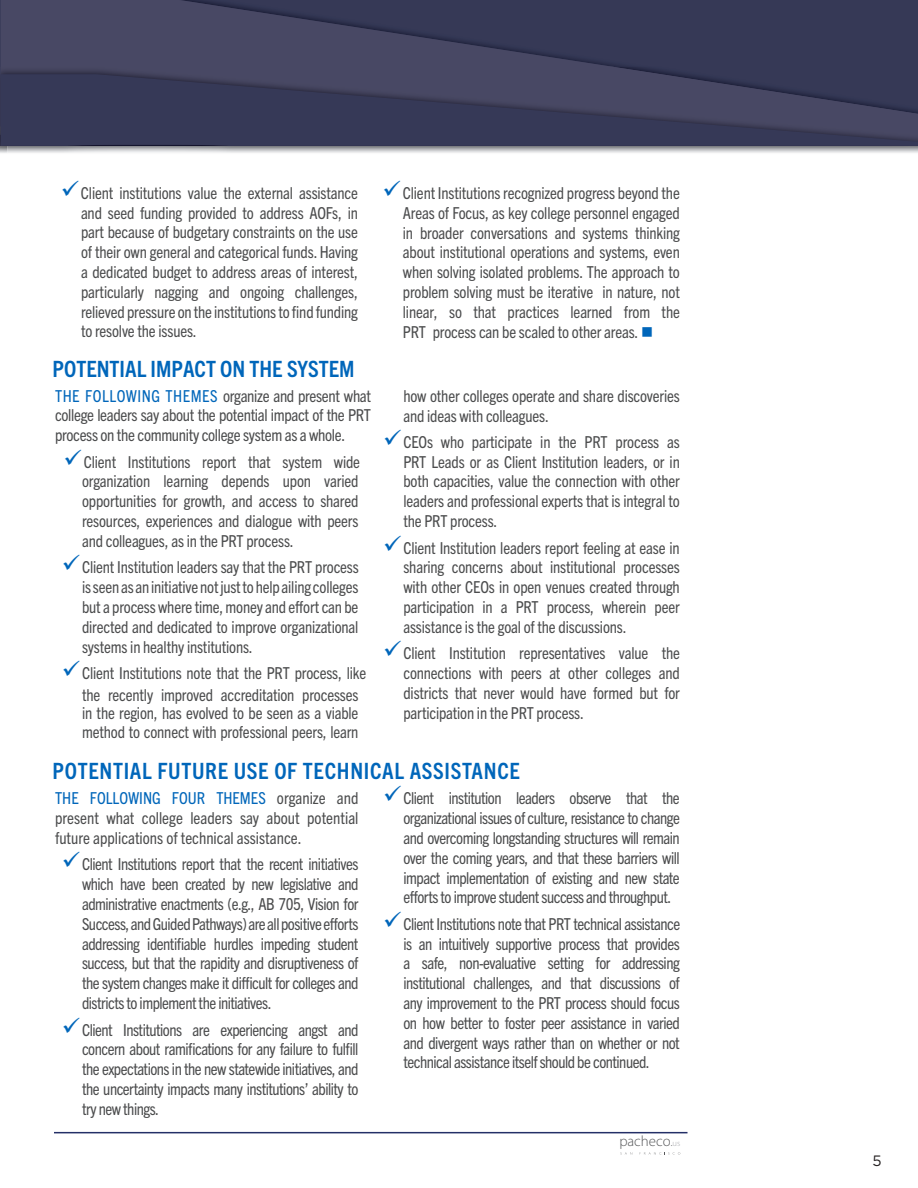
<style>
.page{position:relative;width:918px;height:1188px;background:#fff}
.page>*{position:absolute;margin:0;border:0;box-sizing:border-box;transform-origin:0 0}
.t1{font:700 condensed 22.5px "Trade Gothic Next LT Pro";letter-spacing:.03em;color:#0066ba}
.t2{font:700 condensed 22.5px "Trade Gothic Next LT Pro";color:#0066ba}
.t3{font:condensed 16.5px/19.8px "Trade Gothic Next LT Pro";letter-spacing:-.01em;color:#4b4c4d;text-align:justify}
.t4{font:15px "Gotham";color:#231f20}
.t5{font:300 14.85px "Myriad Pro";color:#57585a}
.s1{color:#0066ba}
.s2{font-family:"OFL Goudy St MTT";font-weight:400;font-size:7.35px}
.s3{font-size:8.55px;color:#a8a9ad}
</style>
<div class="page">
<hr style="left:54px;top:1132px;width:634px;height:1px;background:#242f67">
<svg style="left:1px;top:0;width:917px;height:67px;background:#3d3f5b"></svg>
<img style="left:0;top:126px;width:7px;height:27px">
<img style="left:1px;top:67px;width:917px;height:7px">
<svg style="left:1px;top:74px;width:917px;height:72px;background:#3b3d59"></svg>
<svg style="left:620px;top:1152px;width:12px;height:3px"></svg>
<svg style="left:640px;top:1152px;width:40px;height:3px"></svg>
<p class="t3" style="left:81px;top:182px;width:279px;text-indent:-20px"><span class="s1">✓</span>Client institutions value the external assistance and seed funding provided to address AOFs, in part because of budgetary constraints on the use of their own general and categorical funds. Having a dedicated budget to address areas of interest, particularly nagging and ongoing challenges, relieved pressure on the institutions to find funding to resolve the issues.</p>
<p class="t3" style="left:403px;top:182px;width:279px;text-indent:-20px"><span class="s1">✓</span>Client Institutions recognized progress beyond the Areas of Focus, as key college personnel engaged in broader conversations and systems thinking about institutional operations and systems, even when solving isolated problems. The approach to problem solving must be iterative in nature, not linear, so that practices learned from the PRT process can be scaled to other areas. <span class="s1">■</span></p>
<h4 class="t2" style="left:53px;top:354px;width:304px">POTENTIAL IMPACT ON THE SYSTEM</h4>
<p class="t3" style="left:55px;top:385px;width:318px"><span class="s1">THE FOLLOWING THEMES</span> organize and present what college leaders say about the potential impact of the PRT process on the community college system as a whole.</p>
<p class="t3" style="left:82px;top:451px;width:280px;text-indent:-18px"><span class="s1">✓</span>Client Institutions report that system wide organization learning depends upon varied opportunities for growth, and access to shared resources, experiences and dialogue with peers and colleagues, as in the PRT process.</p>
<p class="t3" style="left:82px;top:557px;width:278px;text-indent:-20px"><span class="s1">✓</span>Client Institution leaders say that the PRT process is seen as an initiative not just to help ailing colleges but a process where time, money and effort can be directed and dedicated to improve organizational systems in healthy institutions.</p>
<p class="t3" style="left:82px;top:661px;width:286px;line-height:21.8px;text-indent:-20px"><span class="s1">✓</span>Client Institutions note that the PRT process, like the recently improved accreditation processes</p>
<p class="t3" style="left:82px;top:703px;width:278px;line-height:18.5px">in the region, has evolved to be seen as a viable method to connect with professional peers, learn</p>
<p class="t3" style="left:403px;top:385px;width:278px">how other colleges operate and share discoveries and ideas with colleagues.</p>
<p class="t3" style="left:403px;top:431px;width:278px;text-indent:-20px"><span class="s1">✓</span>CEOs who participate in the PRT process as PRT Leads or as Client Institution leaders, or in both capacities, value the connection with other leaders and professional experts that is integral to the PRT process.</p>
<p class="t3" style="left:403px;top:537px;width:278px;text-indent:-20px"><span class="s1">✓</span>Client Institution leaders report feeling at ease in sharing concerns about institutional processes with other CEOs in open venues created through participation in a PRT process, wherein peer assistance is the goal of the discussions.</p>
<p class="t3" style="left:403px;top:642px;width:278px;text-indent:-20px"><span class="s1">✓</span>Client Institution representatives value the connections with peers at other colleges and districts that never would have formed but for participation in the PRT process.</p>
<h4 class="t1" style="left:53px;top:755px;width:469px">POTENTIAL FUTURE USE OF TECHNICAL ASSISTANCE</h4>
<p class="t3" style="left:55px;top:787px;width:305px"><span class="s1">THE FOLLOWING FOUR THEMES</span> organize and present what college leaders say about potential future applications of technical assistance.</p>
<p class="t3" style="left:82px;top:854px;width:278px;text-indent:-20px"><span class="s1">✓</span>Client Institutions report that the recent initiatives which have been created by new legislative and administrative enactments (e.g., AB 705, Vision for Success, and Guided Pathways) are all positive efforts addressing identifiable hurdles impeding student success, but that the rapidity and disruptiveness of the system changes make it difficult for colleges and districts to implement the initiatives.</p>
<p class="t3" style="left:82px;top:1019px;width:278px;text-indent:-20px"><span class="s1">✓</span>Client Institutions are experiencing angst and concern about ramifications for any failure to fulfill the expectations in the new statewide initiatives, and the uncertainty impacts many institutions’ ability to try new things.</p>
<p class="t3" style="left:403px;top:787px;width:278px;text-indent:-20px"><span class="s1">✓</span>Client institution leaders observe that the organizational issues of culture, resistance to change and overcoming longstanding structures will remain over the coming years, and that these barriers will impact implementation of existing and new state efforts to improve student success and throughput.</p>
<p class="t3" style="left:403px;top:913px;width:278px;text-indent:-20px"><span class="s1">✓</span>Client Institutions note that PRT technical assistance is an intuitively supportive process that provides a safe, non-evaluative setting for addressing institutional challenges, and that discussions of any improvement to the PRT process should focus on how better to foster peer assistance in varied and divergent ways rather than on whether or not technical assistance itself should be continued.</p>
<p class="t5" style="left:619px;top:1133px;width:62px">pacheco<span class="s2">.</span><span class="s3">us</span></p>
<p class="t4" style="left:872px;top:1151px;width:11px">5</p>
</div>
